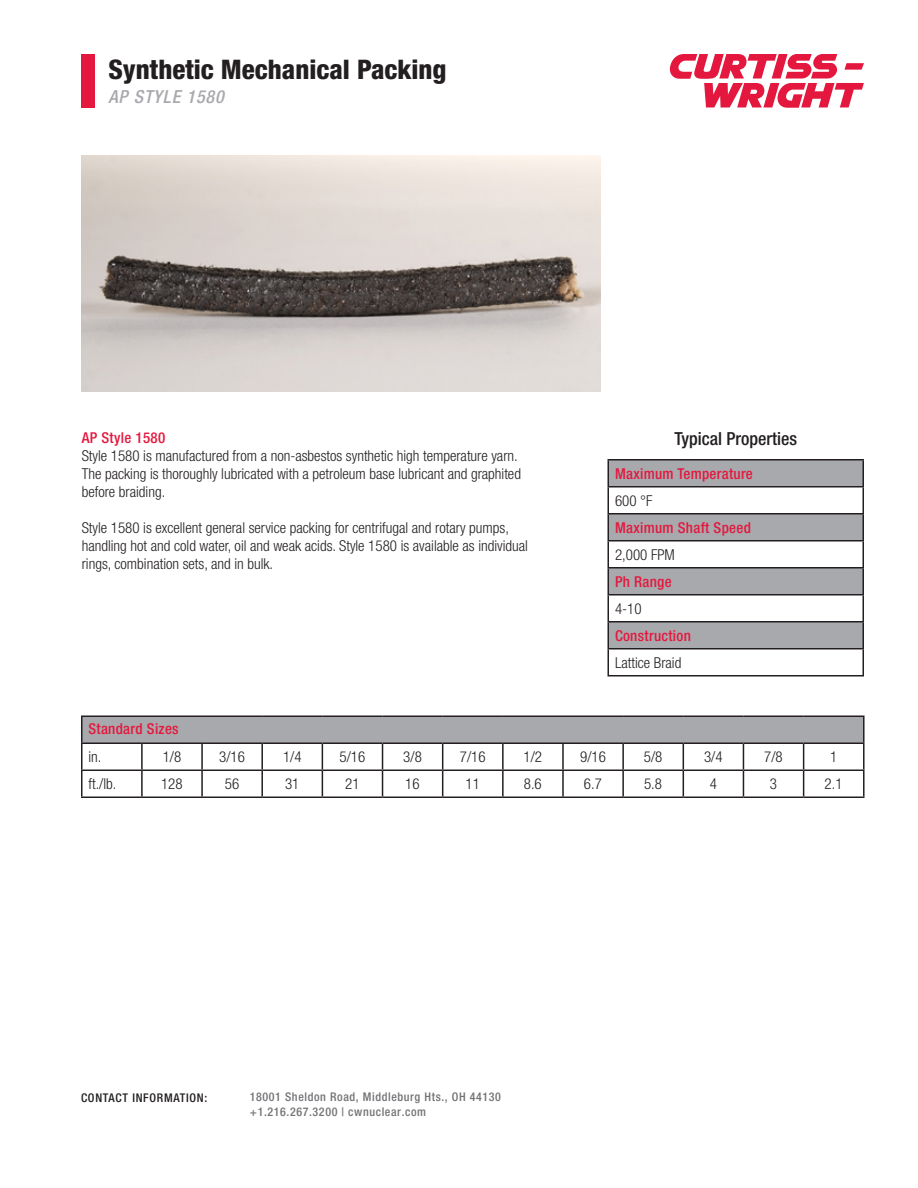
<style>
.page{position:relative;width:918px;height:1188px;background:#fff}
.page>*{position:absolute;margin:0;border:0;box-sizing:border-box;transform-origin:0 0}
.t1{font:800 condensed 27px "Helvetica Neue LT Std";color:#231f20}
.t2{font:500 condensed 18px "Helvetica Neue LT Std";color:#231f20}
.t3{font:italic 500 condensed 18px "Helvetica Neue LT Std";letter-spacing:.05em;color:#a8a9ad}
.t4{font:300 condensed 15px/18px "Helvetica Neue LT Std";color:#231f20}
.t5{font:500 condensed 15px "Helvetica Neue LT Std";letter-spacing:.02em;color:#e4183e}
.t6{font:500 condensed 12px/14.4px "Helvetica Neue LT Std";letter-spacing:.05em;color:#717275}
.t7{font:500 condensed 12px "Helvetica Neue LT Std";letter-spacing:.06em;color:#231f20}
</style>
<div class="page">
<img style="left:81px;top:155px;width:520px;height:237px">
<svg style="left:669px;top:54px;width:195px;height:54px"></svg>
<div style="left:81px;top:54px;width:13px;height:54px;background:#e4183e"></div>
<div style="left:82px;top:716px;width:782px;height:27px;background:#a8a9ad"></div>
<hr style="left:81px;top:716px;width:61px;height:1px;background:#231f20">
<hr style="left:142px;top:716px;width:60px;height:1px;background:#231f20">
<hr style="left:202px;top:716px;width:60px;height:1px;background:#231f20">
<hr style="left:262px;top:716px;width:60px;height:1px;background:#231f20">
<hr style="left:322px;top:716px;width:61px;height:1px;background:#231f20">
<hr style="left:383px;top:716px;width:60px;height:1px;background:#231f20">
<hr style="left:443px;top:716px;width:60px;height:1px;background:#231f20">
<hr style="left:503px;top:716px;width:60px;height:1px;background:#231f20">
<hr style="left:563px;top:716px;width:60px;height:1px;background:#231f20">
<hr style="left:623px;top:716px;width:60px;height:1px;background:#231f20">
<hr style="left:683px;top:716px;width:60px;height:1px;background:#231f20">
<hr style="left:743px;top:716px;width:61px;height:1px;background:#231f20">
<hr style="left:804px;top:716px;width:61px;height:1px;background:#231f20">
<hr style="left:863px;top:717px;width:2px;height:25px;background:#231f20">
<hr style="left:81px;top:742px;width:61px;height:2px;background:#231f20">
<hr style="left:142px;top:742px;width:60px;height:2px;background:#231f20">
<hr style="left:141px;top:744px;width:2px;height:26px;background:#231f20">
<hr style="left:202px;top:742px;width:60px;height:2px;background:#231f20">
<hr style="left:201px;top:744px;width:2px;height:26px;background:#231f20">
<hr style="left:262px;top:742px;width:60px;height:2px;background:#231f20">
<hr style="left:261px;top:744px;width:2px;height:26px;background:#231f20">
<hr style="left:322px;top:742px;width:61px;height:2px;background:#231f20">
<hr style="left:383px;top:742px;width:60px;height:2px;background:#231f20">
<hr style="left:443px;top:742px;width:60px;height:2px;background:#231f20">
<hr style="left:503px;top:742px;width:60px;height:2px;background:#231f20">
<hr style="left:502px;top:744px;width:2px;height:26px;background:#231f20">
<hr style="left:563px;top:742px;width:60px;height:2px;background:#231f20">
<hr style="left:562px;top:744px;width:2px;height:26px;background:#231f20">
<hr style="left:623px;top:742px;width:60px;height:2px;background:#231f20">
<hr style="left:622px;top:744px;width:2px;height:26px;background:#231f20">
<hr style="left:683px;top:742px;width:60px;height:2px;background:#231f20">
<hr style="left:743px;top:742px;width:61px;height:2px;background:#231f20">
<hr style="left:804px;top:742px;width:61px;height:2px;background:#231f20">
<hr style="left:863px;top:744px;width:2px;height:26px;background:#231f20">
<hr style="left:81px;top:770px;width:61px;height:1px;background:#231f20">
<svg style="left:81px;top:717px;width:1px;height:79px"></svg>
<hr style="left:142px;top:770px;width:60px;height:1px;background:#231f20">
<hr style="left:141px;top:771px;width:2px;height:25px;background:#231f20">
<hr style="left:202px;top:770px;width:60px;height:1px;background:#231f20">
<hr style="left:201px;top:771px;width:2px;height:25px;background:#231f20">
<hr style="left:262px;top:770px;width:60px;height:1px;background:#231f20">
<hr style="left:261px;top:771px;width:2px;height:25px;background:#231f20">
<hr style="left:322px;top:770px;width:61px;height:1px;background:#231f20">
<svg style="left:322px;top:744px;width:1px;height:52px"></svg>
<hr style="left:383px;top:770px;width:60px;height:1px;background:#231f20">
<svg style="left:382px;top:744px;width:1px;height:52px"></svg>
<hr style="left:443px;top:770px;width:60px;height:1px;background:#231f20">
<svg style="left:442px;top:744px;width:1px;height:52px"></svg>
<hr style="left:503px;top:770px;width:60px;height:1px;background:#231f20">
<hr style="left:502px;top:771px;width:2px;height:25px;background:#231f20">
<hr style="left:563px;top:770px;width:60px;height:1px;background:#231f20">
<hr style="left:562px;top:771px;width:2px;height:25px;background:#231f20">
<hr style="left:623px;top:770px;width:60px;height:1px;background:#231f20">
<hr style="left:622px;top:771px;width:2px;height:25px;background:#231f20">
<hr style="left:683px;top:770px;width:60px;height:1px;background:#231f20">
<svg style="left:683px;top:744px;width:1px;height:52px"></svg>
<hr style="left:743px;top:770px;width:61px;height:1px;background:#231f20">
<svg style="left:743px;top:744px;width:1px;height:52px"></svg>
<hr style="left:804px;top:770px;width:61px;height:1px;background:#231f20">
<svg style="left:803px;top:744px;width:1px;height:52px"></svg>
<hr style="left:863px;top:771px;width:2px;height:25px;background:#231f20">
<hr style="left:81px;top:796px;width:61px;height:2px;background:#231f20">
<hr style="left:142px;top:796px;width:60px;height:2px;background:#231f20">
<hr style="left:202px;top:796px;width:60px;height:2px;background:#231f20">
<hr style="left:262px;top:796px;width:60px;height:2px;background:#231f20">
<hr style="left:322px;top:796px;width:61px;height:2px;background:#231f20">
<hr style="left:383px;top:796px;width:60px;height:2px;background:#231f20">
<hr style="left:443px;top:796px;width:60px;height:2px;background:#231f20">
<hr style="left:503px;top:796px;width:60px;height:2px;background:#231f20">
<hr style="left:563px;top:796px;width:60px;height:2px;background:#231f20">
<hr style="left:623px;top:796px;width:60px;height:2px;background:#231f20">
<hr style="left:683px;top:796px;width:60px;height:2px;background:#231f20">
<hr style="left:743px;top:796px;width:61px;height:2px;background:#231f20">
<hr style="left:804px;top:796px;width:61px;height:2px;background:#231f20">
<svg style="left:609px;top:460px;width:253px;height:188px;fill:#a8a9ad"></svg>
<hr style="left:608px;top:459px;width:256px;height:1px;background:#231f20">
<hr style="left:862px;top:460px;width:2px;height:26px;background:#231f20">
<hr style="left:608px;top:486px;width:256px;height:2px;background:#231f20">
<hr style="left:862px;top:488px;width:2px;height:25px;background:#231f20">
<hr style="left:608px;top:513px;width:256px;height:1px;background:#231f20">
<hr style="left:862px;top:514px;width:2px;height:26px;background:#231f20">
<hr style="left:608px;top:540px;width:256px;height:2px;background:#231f20">
<hr style="left:862px;top:542px;width:2px;height:25px;background:#231f20">
<hr style="left:608px;top:567px;width:256px;height:1px;background:#231f20">
<hr style="left:862px;top:568px;width:2px;height:26px;background:#231f20">
<hr style="left:608px;top:594px;width:256px;height:2px;background:#231f20">
<hr style="left:862px;top:596px;width:2px;height:25px;background:#231f20">
<hr style="left:608px;top:621px;width:256px;height:1px;background:#231f20">
<hr style="left:862px;top:622px;width:2px;height:26px;background:#231f20">
<hr style="left:608px;top:648px;width:256px;height:2px;background:#231f20">
<svg style="left:608px;top:460px;width:1px;height:215px"></svg>
<hr style="left:862px;top:650px;width:2px;height:25px;background:#231f20">
<hr style="left:608px;top:675px;width:256px;height:1px;background:#231f20">
<p class="t1" style="left:108px;top:52px;width:340px">Synthetic Mechanical Packing</p>
<p class="t3" style="left:108px;top:86px;width:117px">AP STYLE 1580</p>
<p class="t5" style="left:82px;top:428px;width:85px">AP Style 1580</p>
<p class="t4" style="left:82px;top:446px;width:441px">Style 1580 is manufactured from a non-asbestos synthetic high temperature yarn.<br>The packing is thoroughly lubricated with a petroleum base lubricant and graphited before braiding.</p>
<p class="t4" style="left:82px;top:518px;width:448px">Style 1580 is excellent general service packing for centrifugal and rotary pumps, handling hot and cold water, oil and weak acids. Style 1580 is available as individual rings, combination sets, and in bulk.</p>
<p class="t2" style="left:674px;top:428px;width:124px">Typical Properties</p>
<p class="t5" style="left:615px;top:464px;width:139px">Maximum Temperature</p>
<p class="t4" style="left:615px;top:491px;width:39px">600 °F</p>
<p class="t5" style="left:615px;top:518px;width:137px">Maximum Shaft Speed</p>
<p class="t4" style="left:615px;top:545px;width:61px">2,000 FPM</p>
<p class="t5" style="left:615px;top:572px;width:58px">Ph Range</p>
<p class="t4" style="left:615px;top:599px;width:28px">4-10</p>
<p class="t5" style="left:615px;top:626px;width:78px">Construction</p>
<p class="t4" style="left:615px;top:653px;width:68px">Lattice Braid</p>
<p class="t5" style="left:88px;top:719px;width:92px">Standard Sizes</p>
<p class="t4" style="left:88px;top:748px;width:15px">in.</p>
<p class="t4" style="left:163px;top:748px;width:20px">1/8</p>
<p class="t4" style="left:219px;top:748px;width:27px">3/16</p>
<p class="t4" style="left:283px;top:748px;width:20px">1/4</p>
<p class="t4" style="left:340px;top:748px;width:27px">5/16</p>
<p class="t4" style="left:403px;top:748px;width:20px">3/8</p>
<p class="t4" style="left:460px;top:748px;width:27px">7/16</p>
<p class="t4" style="left:524px;top:748px;width:20px">1/2</p>
<p class="t4" style="left:580px;top:748px;width:27px">9/16</p>
<p class="t4" style="left:644px;top:748px;width:20px">5/8</p>
<p class="t4" style="left:704px;top:748px;width:20px">3/4</p>
<p class="t4" style="left:764px;top:748px;width:20px">7/8</p>
<p class="t4" style="left:830px;top:748px;width:9px">1</p>
<p class="t4" style="left:88px;top:775px;width:30px">ft./lb.</p>
<p class="t4" style="left:161px;top:775px;width:23px">128</p>
<p class="t4" style="left:225px;top:775px;width:16px">56</p>
<p class="t4" style="left:285px;top:775px;width:16px">31</p>
<p class="t4" style="left:345px;top:775px;width:16px">21</p>
<p class="t4" style="left:405px;top:775px;width:16px">16</p>
<p class="t4" style="left:465px;top:775px;width:16px">11</p>
<p class="t4" style="left:524px;top:775px;width:19px">8.6</p>
<p class="t4" style="left:584px;top:775px;width:20px">6.7</p>
<p class="t4" style="left:644px;top:775px;width:19px">5.8</p>
<p class="t4" style="left:710px;top:775px;width:9px">4</p>
<p class="t4" style="left:770px;top:775px;width:9px">3</p>
<p class="t4" style="left:825px;top:775px;width:19px">2.1</p>
<p class="t7" style="left:81px;top:1091px;width:128px">CONTACT INFORMATION:</p>
<p class="t6" style="left:250px;top:1090px;width:253px">18001 Sheldon Road, Middleburg Hts., OH 44130 +1.216.267.3200 | cwnuclear.com</p>
</div>
